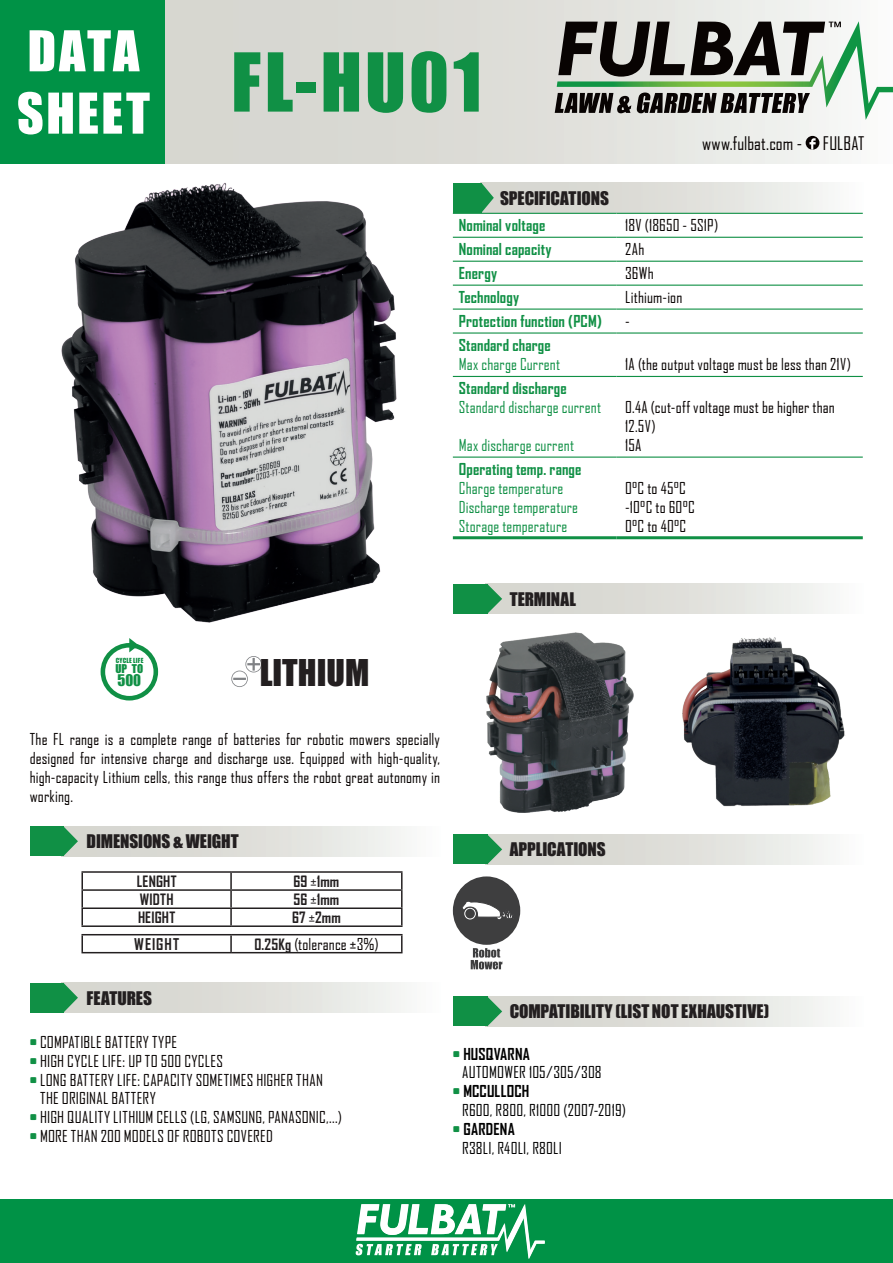
<style>
.page{position:relative;width:893px;height:1263px;background:#fff}
.page>*{position:absolute;margin:0;border:0;box-sizing:border-box;transform-origin:0 0}
.t1{font:75px "Impact";letter-spacing:.045em;color:#109045}
.t2{font:51.9px/62.2px "Impact";letter-spacing:.045em;color:#fff}
.t3{font:33.9px "Impact";color:#231f20}
.t4{font:18px "Agency FB";letter-spacing:.01em;color:#080302}
.t5{font:17.25px "Impact";letter-spacing:-.005em;color:#231f20}
.t6{font:15.75px/18.9px "Agency FB";letter-spacing:.015em;color:#080302}
.t7{font:700 15.75px "Agency FB";letter-spacing:.005em;color:#109045}
.t8{font:15.75px/18.9px "Agency FB";letter-spacing:.01em;color:#109045}
.t9{font:15.75px/18.9px "Agency FB";letter-spacing:.01em;color:#000}
.t10{font:700 15.6px "Agency FB";letter-spacing:.065em;color:#231f20}
.t11{font:700 15px "Agency FB";letter-spacing:.01em;color:#231f20}
.t12{font:14.7px "Impact";color:#109045}
.t13{font:11.1px "Impact";color:#109045}
.t14{font:6.45px "Impact";letter-spacing:.03em;color:#109045}
.s1{font-weight:700;font-size:15px;color:#231f20}
.s2{font-weight:700;color:#109045}
.s3{font-weight:700;color:#fff}
.s4{font-weight:700}
</style>
<div class="page">
<div style="left:0;top:0;width:166px;height:164px;background:#009246"></div>
<div style="left:166px;top:0;width:727px;height:164px;background:linear-gradient(to right,#d0d0c9,#f3f4f3)"></div>
<div style="left:0;top:1199px;width:893px;height:64px;background:#009246"></div>
<svg style="left:555px;top:21px;width:338px;height:99px"></svg>
<div style="left:806px;top:136px;width:13px;height:14px;background:#080302;border-radius:50%"></div>
<svg style="left:809px;top:138px;width:7px;height:12px"></svg>
<div style="left:480px;top:183px;width:383px;height:30px;background:linear-gradient(to right,#cfcfc7,#f5f6f4)"></div>
<div style="left:453px;top:183px;width:28px;height:30px;background:#109045"></div>
<svg style="left:481px;top:183px;width:13px;height:30px"></svg>
<hr style="left:453px;top:213px;width:164px;height:1px;background:#109045">
<hr style="left:617px;top:213px;width:246px;height:1px;background:#109045">
<hr style="left:453px;top:237px;width:164px;height:1px;background:#109045">
<hr style="left:617px;top:237px;width:246px;height:1px;background:#109045">
<hr style="left:453px;top:261px;width:164px;height:1px;background:#109045">
<hr style="left:617px;top:261px;width:246px;height:1px;background:#109045">
<hr style="left:453px;top:285px;width:164px;height:1px;background:#109045">
<hr style="left:617px;top:285px;width:246px;height:1px;background:#109045">
<hr style="left:453px;top:456px;width:164px;height:2px;background:#109045">
<hr style="left:617px;top:456px;width:246px;height:2px;background:#109045">
<hr style="left:453px;top:308px;width:164px;height:2px;background:#109045">
<hr style="left:617px;top:308px;width:246px;height:2px;background:#109045">
<hr style="left:453px;top:332px;width:164px;height:2px;background:#109045">
<hr style="left:617px;top:332px;width:246px;height:2px;background:#109045">
<hr style="left:453px;top:376px;width:164px;height:1px;background:#109045">
<hr style="left:617px;top:376px;width:246px;height:1px;background:#109045">
<hr style="left:453px;top:536px;width:164px;height:3px;background:#109045">
<hr style="left:617px;top:536px;width:246px;height:3px;background:#109045">
<img style="left:61px;top:183px;width:335px;height:439px">
<div style="left:62px;top:826px;width:378px;height:30px;background:linear-gradient(to right,#cfcec7,#f5f6f4)"></div>
<div style="left:30px;top:826px;width:33px;height:30px;background:#109045"></div>
<svg style="left:63px;top:826px;width:15px;height:30px"></svg>
<div style="left:62px;top:983px;width:378px;height:30px;background:linear-gradient(to right,#cfcec7,#f5f6f4)"></div>
<div style="left:30px;top:983px;width:33px;height:30px;background:#109045"></div>
<svg style="left:63px;top:983px;width:15px;height:30px"></svg>
<hr style="left:81px;top:871px;width:150px;height:2px;background:#231f20">
<hr style="left:231px;top:871px;width:172px;height:2px;background:#231f20">
<hr style="left:81px;top:889px;width:150px;height:2px;background:#231f20">
<hr style="left:231px;top:889px;width:172px;height:2px;background:#231f20">
<hr style="left:81px;top:907px;width:150px;height:2px;background:#231f20">
<svg style="left:81px;top:873px;width:2px;height:52px"></svg>
<hr style="left:231px;top:907px;width:172px;height:2px;background:#231f20">
<svg style="left:230px;top:873px;width:2px;height:52px"></svg>
<svg style="left:401px;top:873px;width:2px;height:52px"></svg>
<hr style="left:81px;top:925px;width:150px;height:2px;background:#231f20">
<hr style="left:231px;top:925px;width:172px;height:2px;background:#231f20">
<hr style="left:81px;top:934px;width:150px;height:1px;background:#231f20">
<svg style="left:81px;top:935px;width:2px;height:17px"></svg>
<hr style="left:231px;top:934px;width:172px;height:1px;background:#231f20">
<svg style="left:230px;top:935px;width:2px;height:17px"></svg>
<svg style="left:401px;top:935px;width:2px;height:17px"></svg>
<hr style="left:81px;top:952px;width:150px;height:1px;background:#231f20">
<hr style="left:231px;top:952px;width:172px;height:1px;background:#231f20">
<div style="left:486px;top:834px;width:377px;height:30px;background:linear-gradient(to right,#cfcec7,#f5f6f4)"></div>
<div style="left:453px;top:834px;width:34px;height:30px;background:#109045"></div>
<svg style="left:487px;top:834px;width:15px;height:30px"></svg>
<div style="left:486px;top:584px;width:377px;height:30px;background:linear-gradient(to right,#cfcec7,#f5f6f4)"></div>
<div style="left:453px;top:584px;width:34px;height:30px;background:#109045"></div>
<svg style="left:487px;top:584px;width:15px;height:30px"></svg>
<div style="left:453px;top:876px;width:67px;height:69px;background:#3e3e3f;border-radius:50%"></div>
<svg style="left:471px;top:948px;width:31px;height:21px"></svg>
<svg style="left:462px;top:901px;width:51px;height:18px"></svg>
<svg style="left:231px;top:656px;width:31px;height:31px"></svg>
<svg style="left:101px;top:638px;width:57px;height:62px"></svg>
<img style="left:682px;top:637px;width:164px;height:170px">
<img style="left:486px;top:632px;width:148px;height:180px">
<svg style="left:356px;top:1204px;width:189px;height:55px"></svg>
<div style="left:486px;top:996px;width:377px;height:30px;background:linear-gradient(to right,#cfcec7,#f5f6f4)"></div>
<div style="left:453px;top:996px;width:34px;height:30px;background:#109045"></div>
<svg style="left:487px;top:996px;width:15px;height:30px"></svg>
<h2 class="t2" style="left:17px;top:18px;width:135px">DATA<br>SHEET</h2>
<h1 class="t1" style="left:231px;top:24px;width:252px">FL-HU01</h1>
<p class="t5" style="left:500px;top:184px;width:110px">SPECIFICATIONS</p>
<p class="t4" style="left:702px;top:132px;width:164px">www.fulbat.com - FULBAT</p>
<p class="t7" style="left:459px;top:216px;width:88px">Nominal voltage</p>
<p class="t6" style="left:625px;top:216px;width:95px">18V (18650 - 5S1P)</p>
<p class="t7" style="left:459px;top:240px;width:94px">Nominal capacity</p>
<p class="t6" style="left:625px;top:240px;width:21px">2Ah</p>
<p class="t7" style="left:459px;top:263px;width:40px">Energy</p>
<p class="t6" style="left:625px;top:264px;width:30px">36Wh</p>
<p class="t7" style="left:459px;top:287px;width:62px">Technology</p>
<p class="t6" style="left:625px;top:287px;width:59px">Lithium-ion</p>
<p class="t7" style="left:459px;top:311px;width:144px">Protection function (PCM)</p>
<p class="t6" style="left:625px;top:311px;width:6px">-</p>
<p class="t7" style="left:459px;top:335px;width:93px">Standard charge</p>
<p class="t8" style="left:459px;top:354px;width:103px">Max charge Current</p>
<p class="t6" style="left:625px;top:355px;width:227px">1A (the output voltage must be less than 21V)</p>
<p class="t7" style="left:459px;top:379px;width:109px">Standard discharge</p>
<p class="t8" style="left:459px;top:398px;width:144px">Standard discharge current</p>
<p class="t8" style="left:459px;top:435px;width:117px">Max discharge current</p>
<p class="t6" style="left:625px;top:398px;width:211px">0.4A (cut-off voltage must be higher than<br>12.5V)<br>15A</p>
<p class="t7" style="left:459px;top:459px;width:124px">Operating temp. range</p>
<p class="t8" style="left:459px;top:478px;width:121px">Charge temperature<br>Discharge temperature<br>Storage temperature</p>
<p class="t6" style="left:625px;top:478px;width:71px">0°C to 45°C -10°C to 60°C<br>0°C to 40°C</p>
<p class="t5" style="left:510px;top:585px;width:68px">TERMINAL</p>
<p class="t14" style="left:116px;top:655px;width:29px">CYCLE LIFE</p>
<p class="t12" style="left:117px;top:669px;width:25px">500</p>
<p class="t13" style="left:115px;top:660px;width:29px">UP TO</p>
<h3 class="t3" style="left:260px;top:646px;width:111px">LITHIUM</h3>
<p class="t6" style="left:30px;top:729px;width:412px;text-align:justify">The FL range is a complete range of batteries for robotic mowers specially designed for intensive charge and discharge use. Equipped with high-quality, high-capacity Lithium cells, this range thus offers the robot great autonomy in working.</p>
<p class="t5" style="left:87px;top:828px;width:154px">DIMENSIONS &amp; WEIGHT</p>
<p class="t11" style="left:137px;top:872px;width:41px">LENGHT</p>
<p class="t11" style="left:294px;top:872px;width:47px">69 ±1mm</p>
<p class="t11" style="left:140px;top:890px;width:35px">WIDTH</p>
<p class="t11" style="left:294px;top:890px;width:47px">56 ±1mm</p>
<p class="t11" style="left:138px;top:908px;width:39px">HEIGHT</p>
<p class="t11" style="left:292px;top:908px;width:50px">67 ±2mm</p>
<p class="t10" style="left:134px;top:934px;width:46px">WEIGHT</p>
<p class="t6" style="left:254px;top:934px;width:126px"><span class="s1">0.25Kg</span> (tolerance ±3%)</p>
<p class="t5" style="left:510px;top:836px;width:97px">APPLICATIONS</p>
<p class="t5" style="left:87px;top:984px;width:67px">FEATURES</p>
<p class="t6" style="left:30px;top:1032px;width:149px"><span class="s2">•</span> COMPATIBLE BATTERY TYPE</p>
<p class="t6" style="left:30px;top:1051px;width:195px"><span class="s2">•</span> HIGH CYCLE LIFE: UP TO 500 CYCLES</p>
<p class="t6" style="left:30px;top:1070px;width:295px"><span class="s2">•</span> LONG BATTERY LIFE: CAPACITY SOMETIMES HIGHER THAN</p>
<p class="t6" style="left:30px;top:1089px;width:128px"><span class="s3">•</span> THE ORIGINAL BATTERY</p>
<p class="t6" style="left:30px;top:1108px;width:314px"><span class="s2">•</span> HIGH QUALITY LITHIUM CELLS (LG, SAMSUNG, PANASONIC,...)</p>
<p class="t6" style="left:30px;top:1127px;width:245px"><span class="s2">•</span> MORE THAN 200 MODELS OF ROBOTS COVERED</p>
<p class="t5" style="left:510px;top:998px;width:261px">COMPATIBILITY (LIST NOT EXHAUSTIVE)</p>
<p class="t9" style="left:462px;top:1044px;width:141px;text-indent:-9px"><span class="s2">•</span> <span class="s4">HUSQVARNA<br></span>AUTOMOWER 105/305/308</p>
<p class="t9" style="left:462px;top:1082px;width:165px;text-indent:-9px"><span class="s2">•</span> <span class="s4">MCCULLOCH<br></span>R600, R800, R1000 (2007-2019)</p>
<p class="t9" style="left:462px;top:1119px;width:101px;text-indent:-9px"><span class="s2">•</span> <span class="s4">GARDENA<br></span>R38LI, R40LI, R80LI</p>
</div>
